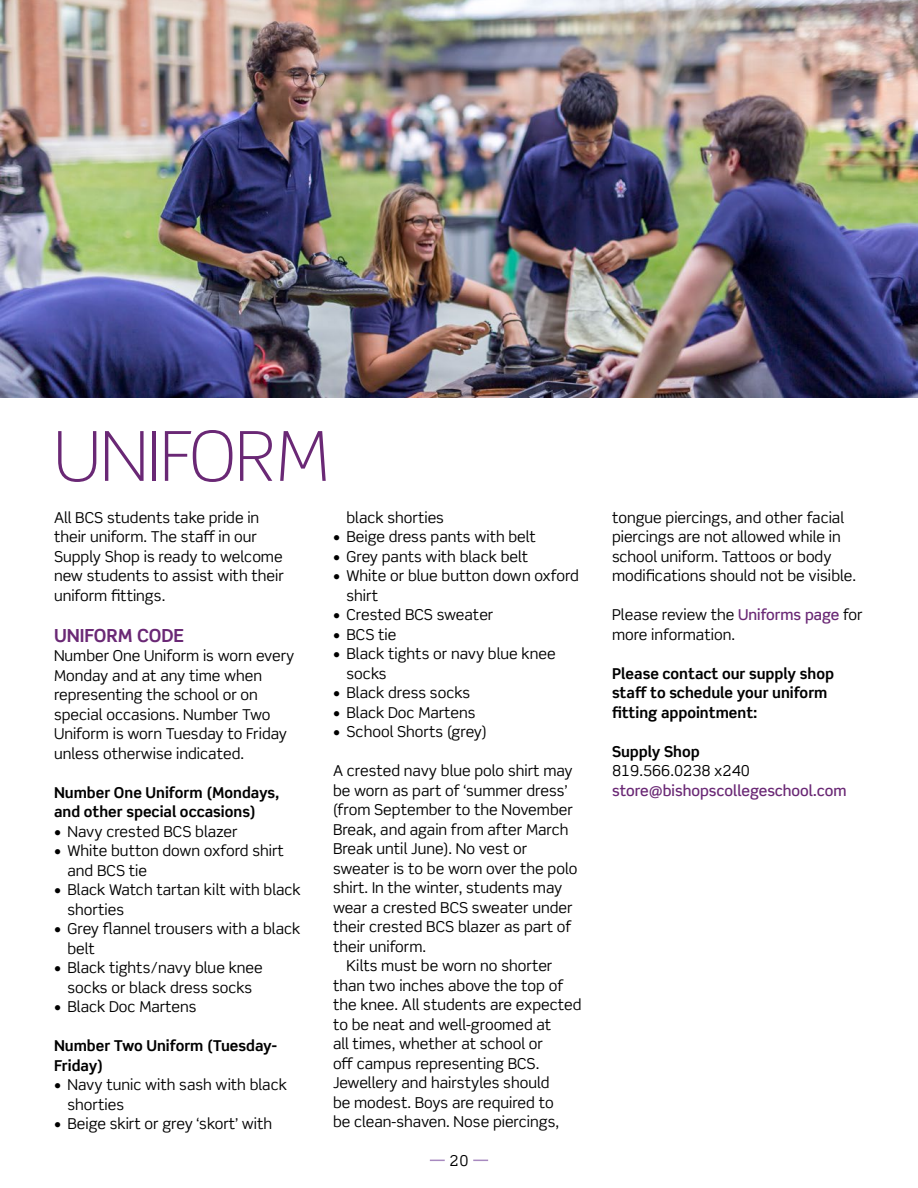
<style>
.page{position:relative;width:918px;height:1188px;background:#fff}
.page>*{position:absolute;margin:0;border:0;box-sizing:border-box;transform-origin:0 0}
.t1{font:300 69px "Scene Pro";color:#6a2875}
.t2{font:700 18px "Scene Pro";color:#6a2875}
.t3{font:15px/19.5px "Scene Pro";color:#000}
.t4{font:700 15px/19.5px "Scene Pro";color:#000}
.t5{font:500 15px "Scene Pro";color:#6a2875}
.s1{font-weight:500;color:#6a2875}
</style>
<div class="page">
<svg style="left:430px;top:1160px;width:15px;height:1px"></svg>
<svg style="left:473px;top:1160px;width:15px;height:1px"></svg>
<img style="left:0;top:0;width:918px;height:397px">
<h1 class="t1" style="left:54px;top:414px;width:278px">UNIFORM</h1>
<p class="t3" style="left:54px;top:507px;width:231px">All BCS students take pride in their uniform. The staff in our<br>Supply Shop is ready to welcome new students to assist with their uniform fittings.</p>
<p class="t2" style="left:54px;top:624px;width:132px">UNIFORM CODE</p>
<p class="t3" style="left:54px;top:646px;width:242px">Number One Uniform is worn every<br>Monday and at any time when representing the school or on special occasions. Number Two<br>Uniform is worn Tuesday to Friday unless otherwise indicated.</p>
<p class="t4" style="left:54px;top:782px;width:227px">Number One Uniform (Mondays, and other special occasions)</p>
<p class="t3" style="left:54px;top:821px;width:185px">• Navy crested BCS blazer</p>
<p class="t3" style="left:68px;top:841px;width:218px;text-indent:-14px">• White button down oxford shirt and BCS tie</p>
<p class="t3" style="left:68px;top:880px;width:235px;text-indent:-14px">• Black Watch tartan kilt with black shorties</p>
<p class="t3" style="left:68px;top:919px;width:234px;text-indent:-14px">• Grey flannel trousers with a black belt</p>
<p class="t3" style="left:54px;top:958px;width:210px;text-align:center">• Black tights/navy blue knee socks or black dress socks</p>
<p class="t3" style="left:54px;top:997px;width:144px">• Black Doc Martens</p>
<p class="t4" style="left:54px;top:1036px;width:225px">Number Two Uniform (Tuesday-<br>Friday)</p>
<p class="t3" style="left:68px;top:1075px;width:221px;text-indent:-14px">• Navy tunic with sash with black shorties</p>
<p class="t3" style="left:54px;top:1114px;width:220px">• Beige skirt or grey ‘skort’ with</p>
<p class="t3" style="left:346px;top:507px;width:99px">black shorties</p>
<p class="t3" style="left:333px;top:527px;width:204px">• Beige dress pants with belt</p>
<p class="t3" style="left:333px;top:546px;width:197px">• Grey pants with black belt</p>
<p class="t3" style="left:346px;top:566px;width:234px;text-indent:-14px">• White or blue button down oxford shirt</p>
<p class="t3" style="left:333px;top:605px;width:162px">• Crested BCS sweater</p>
<p class="t3" style="left:333px;top:624px;width:65px">• BCS tie</p>
<p class="t3" style="left:346px;top:644px;width:211px;text-indent:-14px">• Black tights or navy blue knee socks</p>
<p class="t3" style="left:333px;top:683px;width:139px">• Black dress socks</p>
<p class="t3" style="left:333px;top:702px;width:144px">• Black Doc Martens</p>
<p class="t3" style="left:333px;top:722px;width:155px">• School Shorts (grey)</p>
<p class="t3" style="left:333px;top:761px;width:241px">A crested navy blue polo shirt may</p>
<p class="t3" style="left:333px;top:780px;width:236px">be worn as part of ‘summer dress’</p>
<p class="t3" style="left:333px;top:800px;width:241px">(from September to the November</p>
<p class="t3" style="left:333px;top:819px;width:237px">Break, and again from after March</p>
<p class="t3" style="left:333px;top:839px;width:196px">Break until June). No vest or</p>
<p class="t3" style="left:333px;top:858px;width:246px">sweater is to be worn over the polo</p>
<p class="t3" style="left:333px;top:878px;width:231px">shirt. In the winter, students may</p>
<p class="t3" style="left:333px;top:897px;width:241px">wear a crested BCS sweater under</p>
<p class="t3" style="left:333px;top:917px;width:240px">their crested BCS blazer as part of</p>
<p class="t3" style="left:333px;top:936px;width:95px">their uniform.</p>
<p class="t3" style="left:346px;top:956px;width:207px">Kilts must be worn no shorter</p>
<p class="t3" style="left:333px;top:975px;width:232px">than two inches above the top of</p>
<p class="t3" style="left:333px;top:995px;width:250px">the knee. All students are expected</p>
<p class="t3" style="left:333px;top:1014px;width:220px">to be neat and well-groomed at</p>
<p class="t3" style="left:333px;top:1034px;width:212px">all times, whether at school or</p>
<p class="t3" style="left:333px;top:1053px;width:208px">off campus representing BCS.</p>
<p class="t3" style="left:333px;top:1073px;width:218px">Jewellery and hairstyles should</p>
<p class="t3" style="left:333px;top:1092px;width:222px">be modest. Boys are required to</p>
<p class="t3" style="left:333px;top:1112px;width:228px">be clean-shaven. Nose piercings,</p>
<p class="t3" style="left:450px;top:1151px;width:20px">20</p>
<p class="t3" style="left:612px;top:507px;width:246px">tongue piercings, and other facial piercings are not allowed while in school uniform. Tattoos or body modifications should not be visible.</p>
<p class="t3" style="left:612px;top:605px;width:252px">Please review the <span class="s1">Uniforms page</span> for more information.</p>
<p class="t4" style="left:612px;top:663px;width:224px">Please contact our supply shop staff to schedule your uniform fitting appointment:</p>
<p class="t4" style="left:612px;top:741px;width:89px">Supply Shop</p>
<p class="t3" style="left:612px;top:761px;width:139px">819.566.0238 x240</p>
<p class="t5" style="left:612px;top:781px;width:236px">store@bishopscollegeschool.com</p>
</div>
